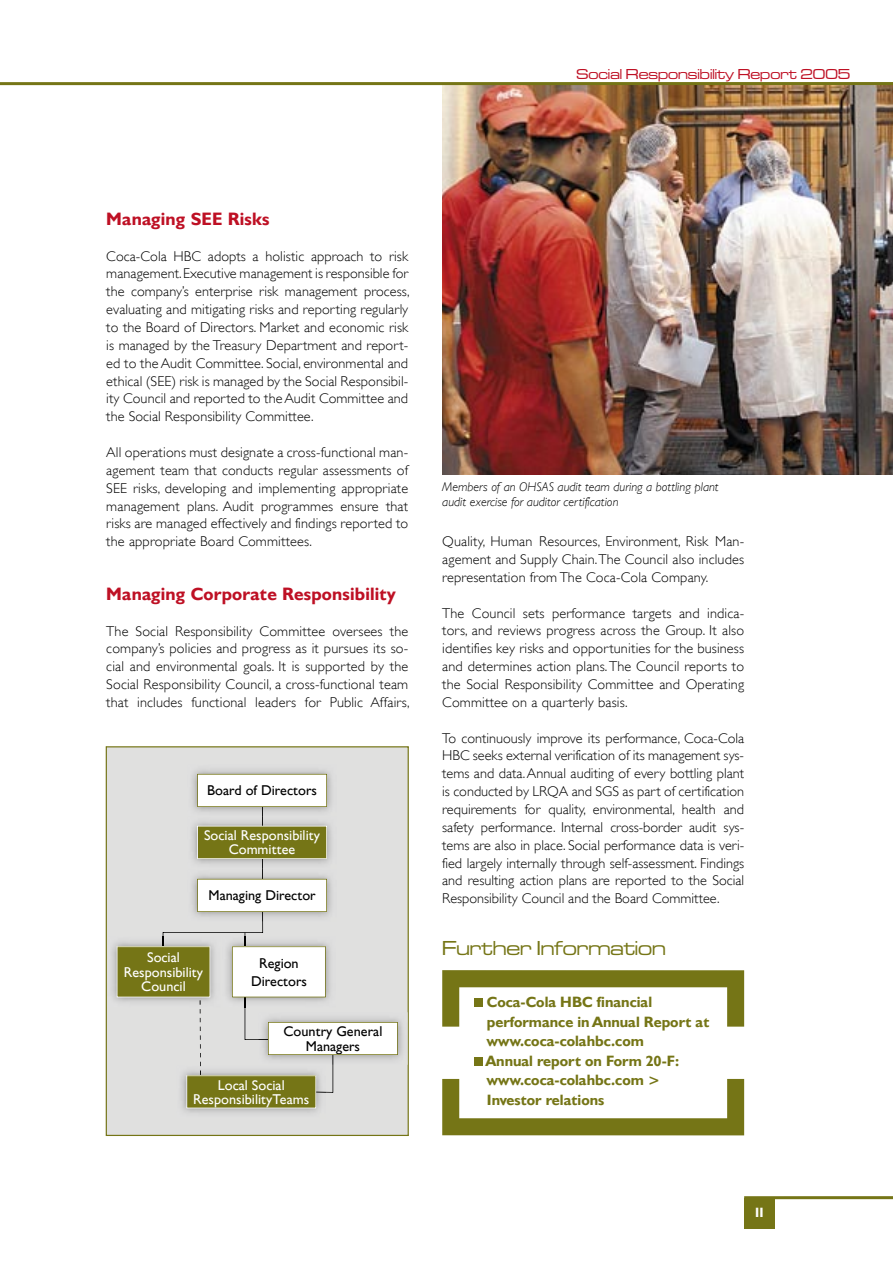
<style>
.page{position:relative;width:893px;height:1263px;background:#fff}
.page>*{position:absolute;margin:0;border:0;box-sizing:border-box;transform-origin:0 0}
.t1{font:21px "Microgramma D Medi Exte";color:#757516}
.t2{font:700 18px "Gill Sans Hel";letter-spacing:.01em;color:#be1024}
.t3{font:700 15px/19.5px "Gill Sans Hel";color:#757516}
.t4{font:15px "Microgramma D Medi Exte";color:#be1024}
.t5{font:300 14.25px/17.9px "Gill Sans Hel";letter-spacing:.01em;color:#000;text-align:justify}
.t6{font:14.25px/14.2px "Gill Sans Hel";color:#fff;text-align:center}
.t7{font:14.25px/14.2px "Gill Sans Hel";color:#000;text-align:center}
.t8{font:700 13.5px "Gill Sans Hel";color:#fff}
.t9{font:italic 300 12.75px/15.3px "Gill Sans Hel";color:#000}
</style>
<div class="page">
<img style="left:442px;top:85px;width:451px;height:390px">
<hr style="left:0;top:82px;width:893px;height:3px;background:#757516">
<hr style="left:744px;top:1196px;width:149px;height:3px;background:#757516">
<div style="left:744px;top:1198px;width:31px;height:31px;background:#757516"></div>
<svg style="left:442px;top:970px;width:302px;height:57px"></svg>
<div style="left:474px;top:998px;width:9px;height:9px;background:#757516"></div>
<div style="left:474px;top:1057px;width:9px;height:9px;background:#757516"></div>
<svg style="left:442px;top:1079px;width:302px;height:56px"></svg>
<svg style="left:106px;top:746px;width:303px;height:390px;background:#d8d8cf"></svg>
<img style="left:398px;top:1012px;width:10px;height:53px">
<img style="left:187px;top:764px;width:150px;height:10px">
<img style="left:107px;top:936px;width:10px;height:71px">
<img style="left:177px;top:1108px;width:149px;height:10px">
<svg style="left:117px;top:774px;width:281px;height:334px"></svg>
<p class="t4" style="left:576px;top:64px;width:276px">Social Responsibility Report 2005</p>
<p class="t2" style="left:106px;top:208px;width:165px">Managing SEE Risks</p>
<p class="t5" style="left:106px;top:247px;width:305px">Coca-Cola HBC adopts a holistic approach to risk management. Executive management is responsible for the company’s enterprise risk management process, evaluating and mitigating risks and reporting regularly to the Board of Directors. Market and economic risk is managed by the Treasury Department and report&shy;ed to the Audit Committee. Social, environmental and ethical (SEE) risk is managed by the Social Responsibil&shy;ity Council and reported to the Audit Committee and the Social Responsibility Committee.</p>
<p class="t5" style="left:106px;top:443px;width:303px">All operations must designate a cross-functional man&shy;agement team that conducts regular assessments of SEE risks, developing and implementing appropriate management plans. Audit programmes ensure that risks are managed effectively and findings reported to the appropriate Board Committees.</p>
<p class="t2" style="left:106px;top:583px;width:291px">Managing Corporate Responsibility</p>
<p class="t5" style="left:106px;top:622px;width:305px">The Social Responsibility Committee oversees the company’s policies and progress as it pursues its so&shy;cial and environmental goals. It is supported by the Social Responsibility Council, a cross-functional team that includes functional leaders for Public Affairs,</p>
<p class="t7" style="left:207px;top:783px;width:111px">Board of Directors</p>
<p class="t6" style="left:204px;top:829px;width:117px;line-height:13.5px">Social Responsibility<br>Committee</p>
<p class="t7" style="left:209px;top:888px;width:109px">Managing Director</p>
<p class="t6" style="left:124px;top:951px;width:81px">Social<br>Responsibility<br>Council</p>
<p class="t7" style="left:251px;top:954px;width:57px;line-height:17.9px">Region<br>Directors</p>
<p class="t7" style="left:284px;top:1024px;width:100px">Country General<br>Managers</p>
<p class="t6" style="left:193px;top:1078px;width:118px">Local Social<br>ResponsibilityTeams</p>
<p class="t9" style="left:442px;top:479px;width:278px">Members of an OHSAS audit team during a bottling plant audit exercise for auditor certification</p>
<p class="t5" style="left:442px;top:532px;width:303px">Quality, Human Resources, Environment, Risk Man&shy;agement and Supply Chain. The Council also includes representation from The Coca-Cola Company.</p>
<p class="t5" style="left:442px;top:604px;width:303px">The Council sets performance targets and indica&shy;tors, and reviews progress across the Group. It also identifies key risks and opportunities for the business and determines action plans. The Council reports to the Social Responsibility Committee and Operating Committee on a quarterly basis.</p>
<p class="t5" style="left:442px;top:729px;width:303px">To continuously improve its performance, Coca-Cola HBC seeks external verification of its management sys&shy;tems and data. Annual auditing of every bottling plant is conducted by LRQA and SGS as part of certification requirements for quality, environmental, health and safety performance. Internal cross-border audit sys&shy;tems are also in place. Social performance data is veri&shy;fied largely internally through self-assessment. Findings and resulting action plans are reported to the Social Responsibility Council and the Board Committee.</p>
<h1 class="t1" style="left:442px;top:935px;width:225px">Further Information</h1>
<p class="t3" style="left:485px;top:992px;width:226px">Coca-Cola HBC financial performance in Annual Report at www.coca-colahbc.com<br>Annual report on Form 20-F: www.coca-colahbc.com &gt;<br>Investor relations</p>
<p class="t8" style="left:755px;top:1205px;width:10px">11</p>
</div>
